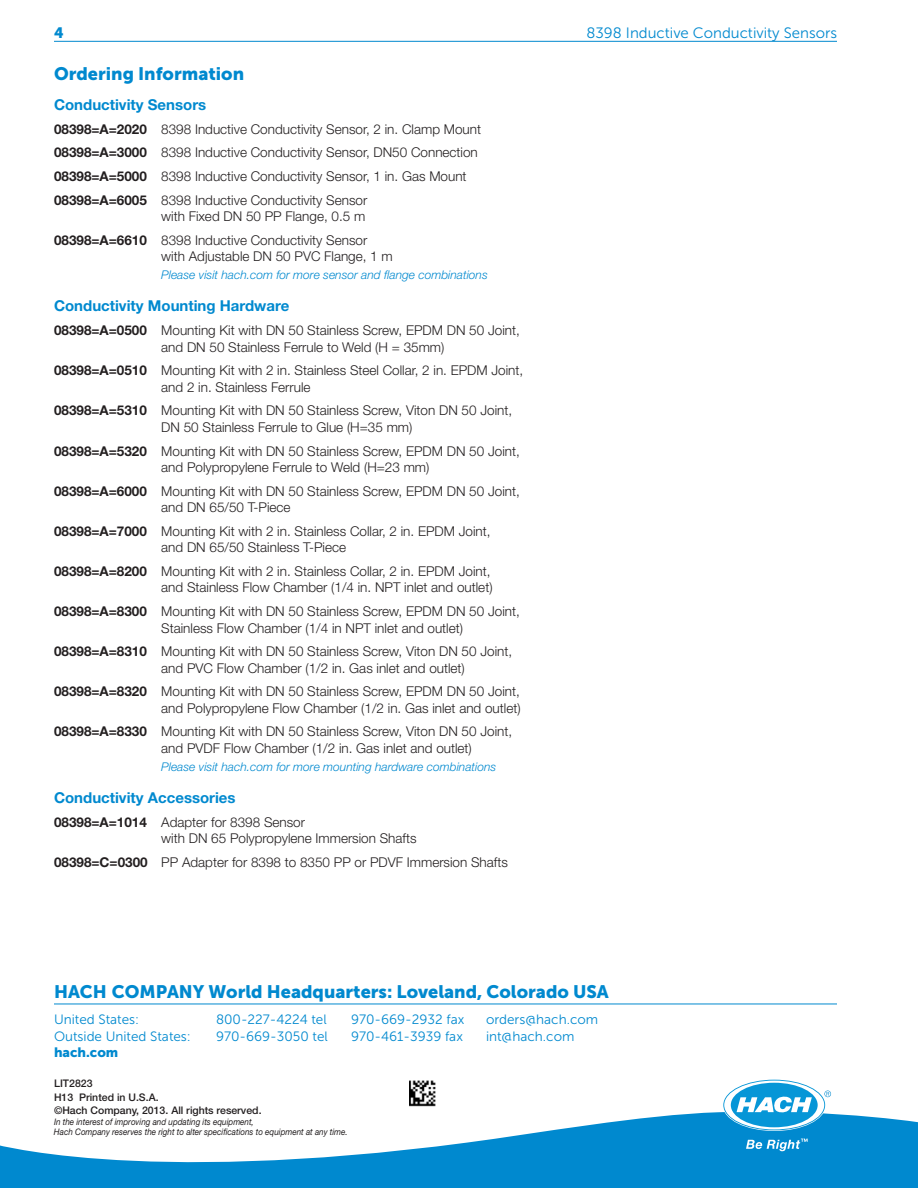
<style>
.page{position:relative;width:918px;height:1188px;background:#fff}
.page>*{position:absolute;margin:0;border:0;box-sizing:border-box;transform-origin:0 0}
.t1{font:18px "Museo Sans 900";color:#0089cf}
.t2{font:700 15px "Helvetica Neue LT Std";color:#0089cf}
.t3{font:15px "Museo Sans 300";color:#0089cf}
.t4{font:15px "Museo Sans 900";color:#0089cf}
.t5{font:300 13.5px/16.5px "Helvetica Neue LT Std";color:#231f20}
.t6{font:13.5px "Museo Sans 300";color:#0089cf}
.t7{font:13.5px "Museo Sans 900";color:#0089cf}
.t8{font:italic 300 12px "Helvetica Neue LT Std";color:#0089cf}
.t9{font:500 10.5px/13.5px "Helvetica Neue LT Std";color:#231f20}
.t10{font:italic 9px/10.5px "Helvetica Neue LT Std";color:#231f20;scale:.9 1}
.s1{font-weight:700}
</style>
<div class="page">
<hr style="left:54px;top:1004px;width:783px;height:1px;background:#0089cf">
<svg style="left:0;top:1112px;width:918px;height:76px;fill:#0089cf"></svg>
<svg style="left:724px;top:1081px;width:107px;height:48px"></svg>
<svg style="left:746px;top:1139px;width:62px;height:12px"></svg>
<img style="left:410px;top:1080px;width:26px;height:27px">
<hr style="left:54px;top:41px;width:783px;height:1px;background:#0089cf">
<p class="t4" style="left:54px;top:24px;width:11px">4</p>
<p class="t3" style="left:587px;top:24px;width:252px">8398 Inductive Conductivity Sensors</p>
<h1 class="t1" style="left:54px;top:64px;width:192px">Ordering Information</h1>
<p class="t2" style="left:54px;top:99px;width:154px">Conductivity Sensors</p>
<p class="t5" style="left:54px;top:118px;width:429px;line-height:23.7px"><span class="s1">08398=A=2020</span> 8398 Inductive Conductivity Sensor, 2 in. Clamp Mount <span class="s1">08398=A=3000</span> 8398 Inductive Conductivity Sensor, DN50 Connection <span class="s1">08398=A=5000</span> 8398 Inductive Conductivity Sensor, 1 in. Gas Mount <span class="s1">08398=A=6005</span> 8398 Inductive Conductivity Sensor</p>
<p class="t5" style="left:54px;top:206px;width:315px;line-height:23.7px;text-align:right">with Fixed DN 50 PP Flange, 0.5 m<br><span class="s1">08398=A=6610</span> 8398 Inductive Conductivity Sensor</p>
<p class="t5" style="left:161px;top:249px;width:233px">with Adjustable DN 50 PVC Flange, 1 m</p>
<p class="t8" style="left:161px;top:271px;width:328px">Please visit hach.com for more sensor and flange combinations</p>
<p class="t2" style="left:54px;top:300px;width:237px">Conductivity Mounting Hardware</p>
<p class="t5" style="left:161px;top:323px;width:360px;text-indent:-107px"><span class="s1">08398=A=0500</span> Mounting Kit with DN 50 Stainless Screw, EPDM DN 50 Joint, and DN 50 Stainless Ferrule to Weld (H = 35mm)</p>
<p class="t5" style="left:161px;top:363px;width:364px;text-indent:-107px"><span class="s1">08398=A=0510</span> Mounting Kit with 2 in. Stainless Steel Collar, 2 in. EPDM Joint, and 2 in. Stainless Ferrule</p>
<p class="t5" style="left:54px;top:404px;width:460px;text-align:center"><span class="s1">08398=A=5310</span> Mounting Kit with DN 50 Stainless Screw, Viton DN 50 Joint,<br>DN 50 Stainless Ferrule to Glue (H=35 mm)</p>
<p class="t5" style="left:161px;top:444px;width:360px;text-indent:-107px"><span class="s1">08398=A=5320</span> Mounting Kit with DN 50 Stainless Screw, EPDM DN 50 Joint, and Polypropylene Ferrule to Weld (H=23 mm)</p>
<p class="t5" style="left:161px;top:484px;width:360px;text-indent:-107px"><span class="s1">08398=A=6000</span> Mounting Kit with DN 50 Stainless Screw, EPDM DN 50 Joint, and DN 65/50 T-Piece</p>
<p class="t5" style="left:161px;top:524px;width:331px;text-indent:-107px"><span class="s1">08398=A=7000</span> Mounting Kit with 2 in. Stainless Collar, 2 in. EPDM Joint, and DN 65/50 Stainless T-Piece</p>
<p class="t5" style="left:54px;top:564px;width:440px;text-align:right"><span class="s1">08398=A=8200</span> Mounting Kit with 2 in. Stainless Collar, 2 in. EPDM Joint, and Stainless Flow Chamber (1/4 in. NPT inlet and outlet)</p>
<p class="t5" style="left:161px;top:604px;width:360px;text-indent:-107px"><span class="s1">08398=A=8300</span> Mounting Kit with DN 50 Stainless Screw, EPDM DN 50 Joint,<br>Stainless Flow Chamber (1/4 in NPT inlet and outlet)</p>
<p class="t5" style="left:161px;top:644px;width:352px;text-indent:-107px"><span class="s1">08398=A=8310</span> Mounting Kit with DN 50 Stainless Screw, Viton DN 50 Joint, and PVC Flow Chamber (1/2 in. Gas inlet and outlet)</p>
<p class="t5" style="left:54px;top:684px;width:468px;text-align:right"><span class="s1">08398=A=8320</span> Mounting Kit with DN 50 Stainless Screw, EPDM DN 50 Joint, and Polypropylene Flow Chamber (1/2 in. Gas inlet and outlet)</p>
<p class="t5" style="left:161px;top:725px;width:352px;text-indent:-107px"><span class="s1">08398=A=8330</span> Mounting Kit with DN 50 Stainless Screw, Viton DN 50 Joint, and PVDF Flow Chamber (1/2 in. Gas inlet and outlet)</p>
<p class="t8" style="left:161px;top:762px;width:336px">Please visit hach.com for more mounting hardware combinations</p>
<p class="t2" style="left:54px;top:792px;width:183px">Conductivity Accessories</p>
<p class="t5" style="left:161px;top:815px;width:257px;text-indent:-107px"><span class="s1">08398=A=1014</span> Adapter for 8398 Sensor<br>with DN 65 Polypropylene Immersion Shafts</p>
<p class="t5" style="left:54px;top:855px;width:455px"><span class="s1">08398=C=0300</span> PP Adapter for 8398 to 8350 PP or PDVF Immersion Shafts</p>
<h1 class="t1" style="left:54px;top:982px;width:556px">HACH COMPANY World Headquarters: Loveland, Colorado USA</h1>
<p class="t6" style="left:54px;top:1011px;width:87px">United States:</p>
<p class="t6" style="left:216px;top:1011px;width:112px">800-227-4224 tel</p>
<p class="t6" style="left:351px;top:1011px;width:115px">970-669-2932 fax</p>
<p class="t6" style="left:486px;top:1011px;width:114px">orders@hach.com</p>
<p class="t6" style="left:54px;top:1028px;width:138px">Outside United States:</p>
<p class="t6" style="left:216px;top:1028px;width:113px">970-669-3050 tel</p>
<p class="t6" style="left:351px;top:1028px;width:113px">970-461-3939 fax</p>
<p class="t6" style="left:486px;top:1028px;width:90px">int@hach.com</p>
<p class="t7" style="left:54px;top:1044px;width:66px">hach.com</p>
<p class="t9" style="left:54px;top:1078px;width:209px">LIT2823<br>H13 Printed in U.S.A.<br>©Hach Company, 2013. All rights reserved.</p>
<p class="t10" style="left:54px;top:1117px;width:328px">In the interest of improving and updating its equipment,<br>Hach Company reserves the right to alter specifications to equipment at any time.</p>
</div>
